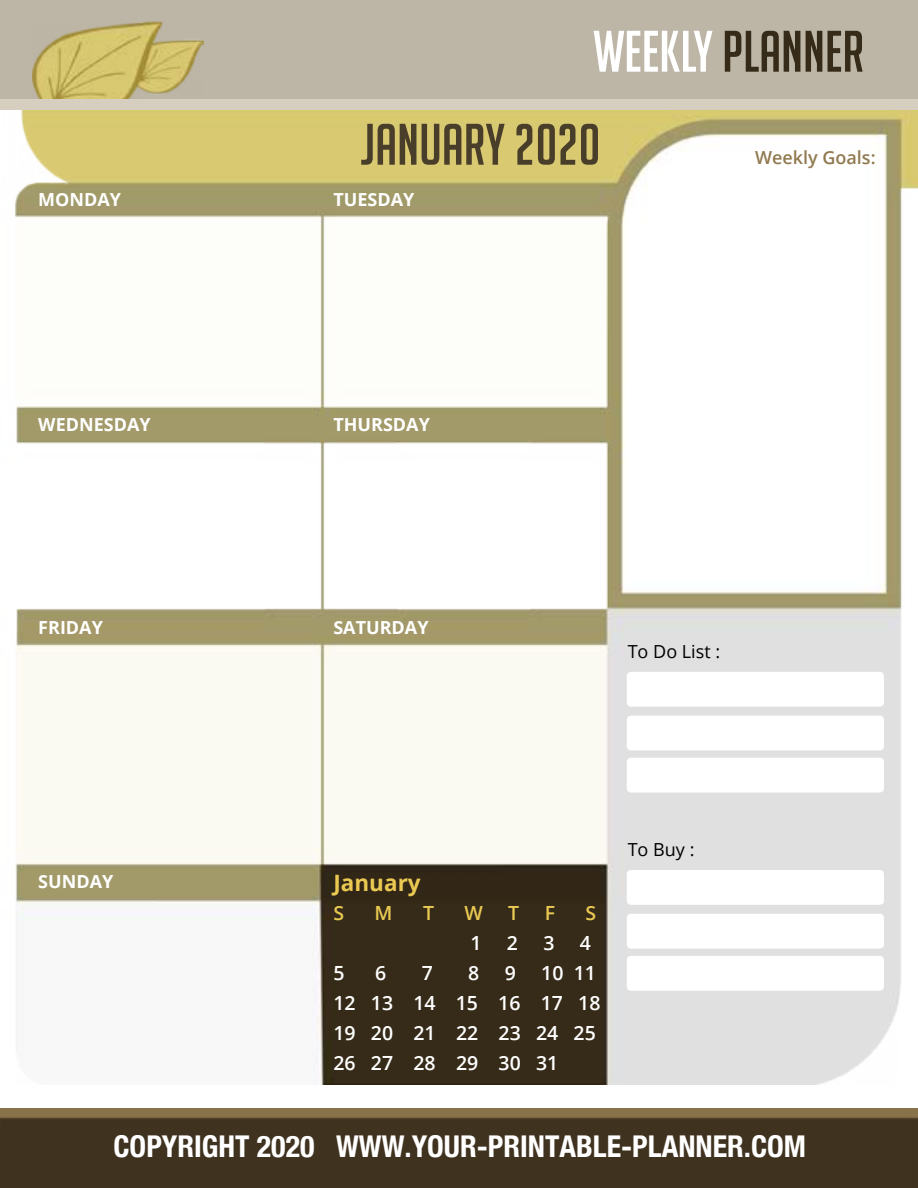
<style>
.page{position:relative;width:918px;height:1188px;background:#fff}
.page>*{position:absolute;margin:0;border:0;box-sizing:border-box;transform-origin:0 0}
.t1{font:57px "Big Noodle Titling";color:#362b18}
.t2{font:57px "Big Noodle Titling";color:#493e2a}
.t3{font:700 condensed 30px "Helvetica Neue";color:#fff}
.t4{font:700 22.5px "Open Sans";color:#eac953}
.t5{font:600 19.5px/30px "Open Sans";color:#fff}
.t6{font:600 19.5px "Open Sans";color:#eac953}
.t7{font:700 18px "Open Sans";color:#fff}
.t8{font:18px "Open Sans";color:#000}
.t9{font:600 18px "Open Sans";color:#917a50}
.s1{color:#fff}
</style>
<div class="page">
<div style="left:0;top:1095px;width:918px;height:93px;background:#917a50;opacity:.9"></div>
<img style="left:0;top:109px;width:918px;height:975px">
<div style="left:627px;top:672px;width:257px;height:35px;background:#fff;border-radius:4px"></div>
<div style="left:627px;top:870px;width:257px;height:35px;background:#fff;border-radius:4px"></div>
<div style="left:627px;top:716px;width:257px;height:34px;background:#fff;border-radius:4px"></div>
<div style="left:627px;top:914px;width:257px;height:35px;background:#fff;border-radius:4px"></div>
<div style="left:627px;top:758px;width:257px;height:35px;background:#fff;border-radius:4px"></div>
<div style="left:627px;top:956px;width:257px;height:35px;background:#fff;border-radius:4px"></div>
<div style="left:0;top:0;width:918px;height:100px;background:#bdb6a7"></div>
<img style="left:33px;top:21px;width:171px;height:78px">
<div style="left:0;top:99px;width:918px;height:10px;background:#d6cebe"></div>
<h1 class="t1" style="left:593px;top:21px;width:272px"><span class="s1">WEEKLY</span> PLANNER</h1>
<h1 class="t2" style="left:361px;top:114px;width:241px">JANUARY 2020</h1>
<p class="t9" style="left:755px;top:145px;width:122px">Weekly Goals:</p>
<p class="t7" style="left:38px;top:187px;width:84px">MONDAY</p>
<p class="t7" style="left:333px;top:187px;width:22px">TUES</p>
<p class="t7" style="left:377px;top:187px;width:38px">DAY</p>
<p class="t7" style="left:38px;top:412px;width:89px">WEDN ESDAY</p>
<p class="t7" style="left:333px;top:412px;width:73px">THURSDAY</p>
<p class="t7" style="left:38px;top:614px;width:41px">FRIDAY</p>
<p class="t7" style="left:333px;top:614px;width:72px">SATURDAY</p>
<p class="t8" style="left:628px;top:639px;width:94px">To Do List :</p>
<p class="t8" style="left:628px;top:837px;width:68px">To Buy :</p>
<p class="t7" style="left:38px;top:868px;width:38px">SUNDAY</p>
<p class="t4" style="left:333px;top:867px;width:89px">JANUARY</p>
<p class="t6" style="left:333px;top:899px;width:12px">S</p>
<p class="t6" style="left:375px;top:899px;width:19px">M</p>
<p class="t6" style="left:423px;top:899px;width:13px">T</p>
<p class="t6" style="left:465px;top:899px;width:20px">W</p>
<p class="t6" style="left:508px;top:899px;width:13px">T</p>
<p class="t6" style="left:545px;top:899px;width:12px">F</p>
<p class="t6" style="left:585px;top:899px;width:12px">S</p>
<p class="t5" style="left:470px;top:927px;width:13px">1</p>
<p class="t5" style="left:507px;top:927px;width:13px">2</p>
<p class="t5" style="left:543px;top:927px;width:13px">3</p>
<p class="t5" style="left:580px;top:927px;width:13px">4</p>
<p class="t5" style="left:333px;top:957px;width:13px">5</p>
<p class="t5" style="left:375px;top:957px;width:13px">6</p>
<p class="t5" style="left:422px;top:957px;width:13px">7</p>
<p class="t5" style="left:468px;top:957px;width:13px">8</p>
<p class="t5" style="left:505px;top:957px;width:13px">9</p>
<p class="t5" style="left:333px;top:957px;width:268px;text-indent:208px">10 11<br>12 13 14 15 16 17 18<br>19 20 21 22 23 24 25<br>26 27 28 29 30 31</p>
<h2 class="t3" style="left:114px;top:1128px;width:694px">COPYRIGHT 2020 WWW.YOUR-PRINTABLE-PLANNER.COM</h2>
</div>
